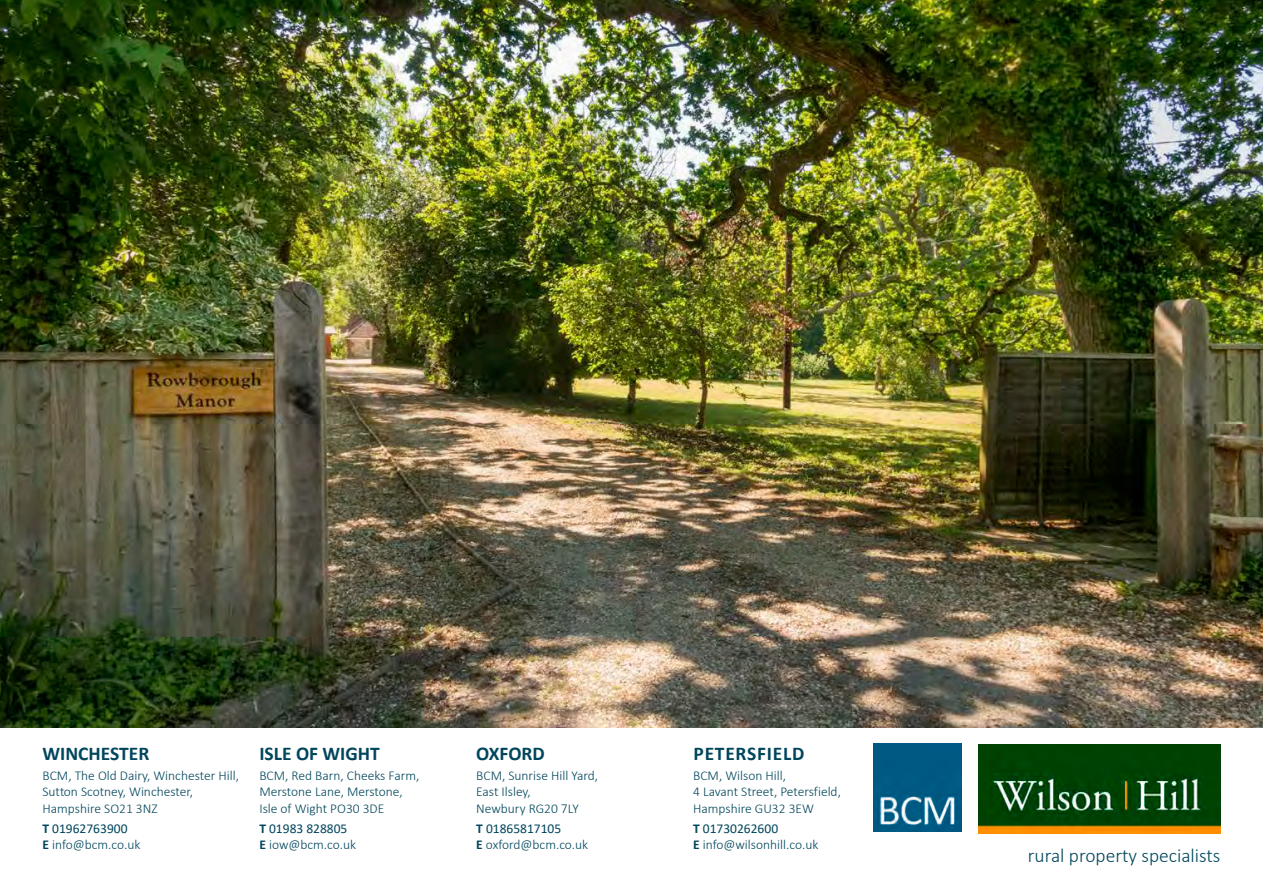
<style>
.page{position:relative;width:1263px;height:893px;background:#fff}
.page>*{position:absolute;margin:0;border:0;box-sizing:border-box;transform-origin:0 0}
.t1{font:700 19.5px "Calibri";color:#00465c}
.t2{font:300 19.5px "Calibri";color:#00465c}
.t3{font:700 19.5px "Calibri";letter-spacing:.04em;color:#00465c}
.t4{font:300 13.5px/16.2px "Calibri";color:#00465c}
.t5{font:13.5px "Calibri";color:#00465c}
.s1{font-weight:700}
.s2{font-weight:400}
</style>
<div class="page">
<img style="left:0;top:0;width:1263px;height:728px">
<img style="left:979px;top:745px;width:241px;height:88px">
<img style="left:874px;top:744px;width:88px;height:87px">
<h1 class="t1" style="left:43px;top:739px;width:108px">WINCHESTER</h1>
<p class="t4" style="left:43px;top:767px;width:198px">BCM, The Old Dairy, Winchester Hill,<br>Sutton Scotney, Winchester,<br>Hampshire SO21 3NZ</p>
<p class="t5" style="left:43px;top:819px;width:87px"><span class="s1">T</span> 01962763900</p>
<h1 class="t1" style="left:259px;top:739px;width:122px">ISLE OF WIGHT</h1>
<p class="t4" style="left:259px;top:767px;width:162px">BCM, Red Barn, Cheeks Farm,<br>Merstone Lane, Merstone,<br>Isle of Wight PO30 3DE</p>
<p class="t5" style="left:259px;top:819px;width:90px"><span class="s1">T</span> 01983 828805</p>
<p class="t4" style="left:43px;top:836px;width:99px"><span class="s1">E</span> info@bcm.co.uk</p>
<p class="t4" style="left:259px;top:836px;width:98px"><span class="s1">E</span> iow@bcm.co.uk</p>
<h1 class="t1" style="left:476px;top:739px;width:70px">OXFORD</h1>
<p class="t4" style="left:476px;top:767px;width:123px">BCM, Sunrise Hill Yard,<br>East Ilsley,<br>Newbury RG20 7LY</p>
<p class="t4" style="left:476px;top:820px;width:113px"><span class="s1">T</span> <span class="s2">01865817105<br></span><span class="s1">E</span> oxford@bcm.co.uk</p>
<h1 class="t3" style="left:693px;top:739px;width:112px">PETERSFIELD</h1>
<p class="t4" style="left:693px;top:767px;width:149px">BCM, Wilson Hill,<br>4 Lavant Street, Petersfield,<br>Hampshire GU32 3EW</p>
<p class="t4" style="left:693px;top:820px;width:127px"><span class="s1">T</span> <span class="s2">01730262600<br></span><span class="s1">E</span> info@wilsonhill.co.uk</p>
<h1 class="t2" style="left:1028px;top:843px;width:194px">rural property specialists</h1>
</div>
